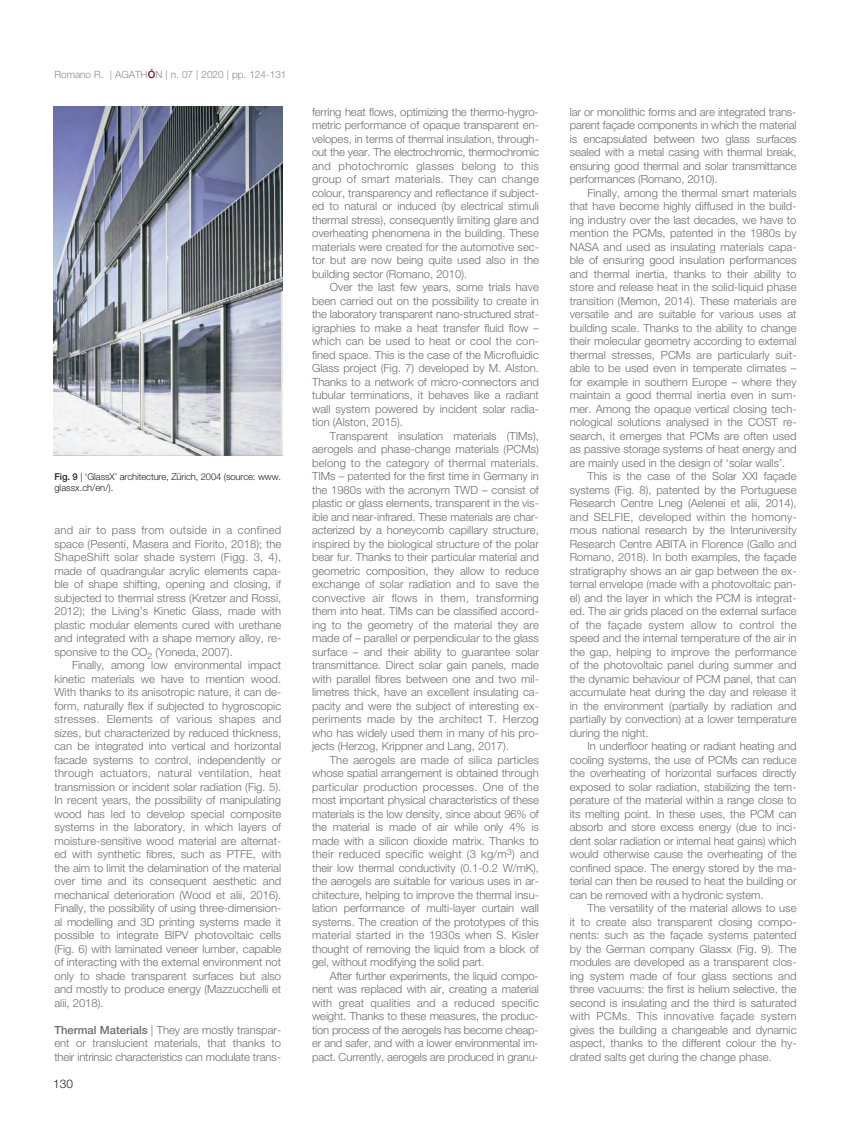
<style>
.page{position:relative;width:851px;height:1134px;background:#fff}
.page>*{position:absolute;margin:0;border:0;box-sizing:border-box;transform-origin:0 0}
.t1{font:300 11.88px "Helvetica Neue LT Std";color:#231f20}
.t2{font:300 11.25px/13.5px "Helvetica Neue LT Std";color:#6c6d70;text-align:justify}
.t3{font:300 10px "Helvetica Neue LT Std";color:#8c8989}
.t4{font:300 9.38px/11.2px "Helvetica Neue LT Std";letter-spacing:-.01em;color:#231f20}
.s1{font-weight:500;color:#6c0a36}
.s2{font-weight:500}
</style>
<div class="page">
<img style="left:53px;top:106px;width:229px;height:350px">
<p class="t3" style="left:54px;top:70px;width:233px">Romano R. | AGATH<span class="s1">Ó</span>N | n. 07 | 2020 | pp. 124-131</p>
<p class="t4" style="left:54px;top:472px;width:228px"><span class="s2">Fig. 9</span> | ‘GlassX’ architecture, Zürich, 2004 (source: www. glassx.ch/en/).</p>
<p class="t2" style="left:54px;top:524px;width:228px">and air to pass from outside in a confined space (Pesenti, Masera and Fiorito, 2018); the ShapeShift solar shade system (Figg. 3, 4), made of quadrangular acrylic elements capa&shy;ble of shape shifting, opening and closing, if subjected to thermal stress (Kretzer and Rossi, 2012); the Living’s Kinetic Glass, made with plastic modular elements cured with urethane and integrated with a shape memory alloy, re&shy;sponsive to the CO<sub>2</sub> (Yoneda, 2007).</p>
<p class="t2" style="left:54px;top:659px;width:228px;text-indent:18px">Finally, among low environmental impact kinetic materials we have to mention wood.<br>With thanks to its anisotropic nature, it can de&shy;form, naturally flex if subjected to hygroscopic stresses. Elements of various shapes and sizes, but characterized by reduced thickness, can be integrated into vertical and horizontal facade systems to control, independently or through actuators, natural ventilation, heat transmission or incident solar radiation (Fig. 5).<br>In recent years, the possibility of manipulating wood has led to develop special composite systems in the laboratory, in which layers of moisture-sensitive wood material are alternat&shy;ed with synthetic fibres, such as PTFE, with the aim to limit the delamination of the material over time and its consequent aesthetic and mechanical deterioration (Wood et alii, 2016).<br>Finally, the possibility of using three-dimension&shy;al modelling and 3D printing systems made it possible to integrate BIPV photovoltaic cells (Fig. 6) with laminated veneer lumber, capable of interacting with the external environment not only to shade transparent surfaces but also and mostly to produce energy (Mazzucchelli et alii, 2018).</p>
<p class="t2" style="left:54px;top:1024px;width:228px"><span class="s2">Thermal Materials</span> | They are mostly transpar&shy;ent or translucient materials, that thanks to their intrinsic characteristics can modulate trans-</p>
<p class="t1" style="left:53px;top:1079px;width:21px">130</p>
<p class="t2" style="left:312px;top:106px;width:228px">ferring heat flows, optimizing the thermo-hygro&shy;metric performance of opaque transparent en&shy;velopes, in terms of thermal insulation, through&shy;out the year. The electrochromic, thermochromic and photochromic glasses belong to this group of smart materials. They can change colour, transparency and reflectance if subject&shy;ed to natural or induced (by electrical stimuli thermal stress), consequently limiting glare and overheating phenomena in the building. These materials were created for the automotive sec&shy;tor but are now being quite used also in the building sector (Romano, 2010).</p>
<p class="t2" style="left:312px;top:281px;width:228px;text-indent:18px">Over the last few years, some trials have been carried out on the possibility to create in the laboratory transparent nano-structured strat&shy;igraphies to make a heat transfer fluid flow – which can be used to heat or cool the con&shy;fined space. This is the case of the Microfluidic Glass project (Fig. 7) developed by M. Alston.<br>Thanks to a network of micro-connectors and tubular terminations, it behaves like a radiant wall system powered by incident solar radia&shy;tion (Alston, 2015).</p>
<p class="t2" style="left:312px;top:430px;width:228px;text-indent:18px">Transparent insulation materials (TIMs), aerogels and phase-change materials (PCMs) belong to the category of thermal materials.<br>TIMs – patented for the first time in Germany in the 1980s with the acronym TWD – consist of plastic or glass elements, transparent in the vis&shy;ible and near-infrared. These materials are char&shy;acterized by a honeycomb capillary structure, inspired by the biological structure of the polar bear fur. Thanks to their particular material and geometric composition, they allow to reduce exchange of solar radiation and to save the convective air flows in them, transforming them into heat. TIMs can be classified accord&shy;ing to the geometry of the material they are made of – parallel or perpendicular to the glass surface – and their ability to guarantee solar transmittance. Direct solar gain panels, made with parallel fibres between one and two mil&shy;limetres thick, have an excellent insulating ca&shy;pacity and were the subject of interesting ex&shy;periments made by the architect T. Herzog who has widely used them in many of his pro&shy;jects (Herzog, Krippner and Lang, 2017).</p>
<p class="t2" style="left:312px;top:754px;width:228px;text-indent:18px">The aerogels are made of silica particles whose spatial arrangement is obtained through particular production processes. One of the most important physical characteristics of these materials is the low density, since about 96% of the material is made of air while only 4% is made with a silicon dioxide matrix. Thanks to their reduced specific weight (3 kg/m<sup>3</sup>) and their low thermal conductivity (0.1-0.2 W/mK), the aerogels are suitable for various uses in ar&shy;chitecture, helping to improve the thermal insu&shy;lation performance of multi-layer curtain wall systems. The creation of the prototypes of this material started in the 1930s when S. Kisler thought of removing the liquid from a block of gel, without modifying the solid part.</p>
<p class="t2" style="left:312px;top:970px;width:228px;text-indent:18px">After further experiments, the liquid compo&shy;nent was replaced with air, creating a material with great qualities and a reduced specific weight. Thanks to these measures, the produc&shy;tion process of the aerogels has become cheap&shy;er and safer, and with a lower environmental im&shy;pact. Currently, aerogels are produced in granu-</p>
<p class="t2" style="left:569px;top:106px;width:228px">lar or monolithic forms and are integrated trans&shy;parent façade components in which the material is encapsulated between two glass surfaces sealed with a metal casing with thermal break, ensuring good thermal and solar transmittance performances (Romano, 2010).</p>
<p class="t2" style="left:569px;top:187px;width:228px;text-indent:18px">Finally, among the thermal smart materials that have become highly diffused in the build&shy;ing industry over the last decades, we have to mention the PCMs, patented in the 1980s by NASA and used as insulating materials capa&shy;ble of ensuring good insulation performances and thermal inertia, thanks to their ability to store and release heat in the solid-liquid phase transition (Memon, 2014). These materials are versatile and are suitable for various uses at building scale. Thanks to the ability to change their molecular geometry according to external thermal stresses, PCMs are particularly suit&shy;able to be used even in temperate climates – for example in southern Europe – where they maintain a good thermal inertia even in sum&shy;mer. Among the opaque vertical closing tech&shy;nological solutions analysed in the COST re&shy;search, it emerges that PCMs are often used as passive storage systems of heat energy and are mainly used in the design of ‘solar walls’.</p>
<p class="t2" style="left:569px;top:470px;width:228px;text-indent:18px">This is the case of the Solar XXI façade systems (Fig. 8), patented by the Portuguese Research Centre Lneg (Aelenei et alii, 2014), and SELFIE, developed within the homony&shy;mous national research by the Interuniversity Research Centre ABITA in Florence (Gallo and Romano, 2018). In both examples, the façade stratigraphy shows an air gap between the ex&shy;ternal envelope (made with a photovoltaic pan&shy;el) and the layer in which the PCM is integrat&shy;ed. The air grids placed on the external surface of the façade system allow to control the speed and the internal temperature of the air in the gap, helping to improve the performance of the photovoltaic panel during summer and the dynamic behaviour of PCM panel, that can accumulate heat during the day and release it in the environment (partially by radiation and partially by convection) at a lower temperature during the night.</p>
<p class="t2" style="left:569px;top:740px;width:228px;text-indent:18px">In underfloor heating or radiant heating and cooling systems, the use of PCMs can reduce the overheating of horizontal surfaces directly exposed to solar radiation, stabilizing the tem&shy;perature of the material within a range close to its melting point. In these uses, the PCM can absorb and store excess energy (due to inci&shy;dent solar radiation or internal heat gains) which would otherwise cause the overheating of the confined space. The energy stored by the ma&shy;terial can then be reused to heat the building or can be removed with a hydronic system.</p>
<p class="t2" style="left:569px;top:902px;width:228px;text-indent:18px">The versatility of the material allows to use it to create also transparent closing compo&shy;nents: such as the façade systems patented by the German company Glassx (Fig. 9). The modules are developed as a transparent clos&shy;ing system made of four glass sections and three vacuums: the first is helium selective, the second is insulating and the third is saturated with PCMs. This innovative façade system gives the building a changeable and dynamic aspect, thanks to the different colour the hy&shy;drated salts get during the change phase.</p>
</div>
